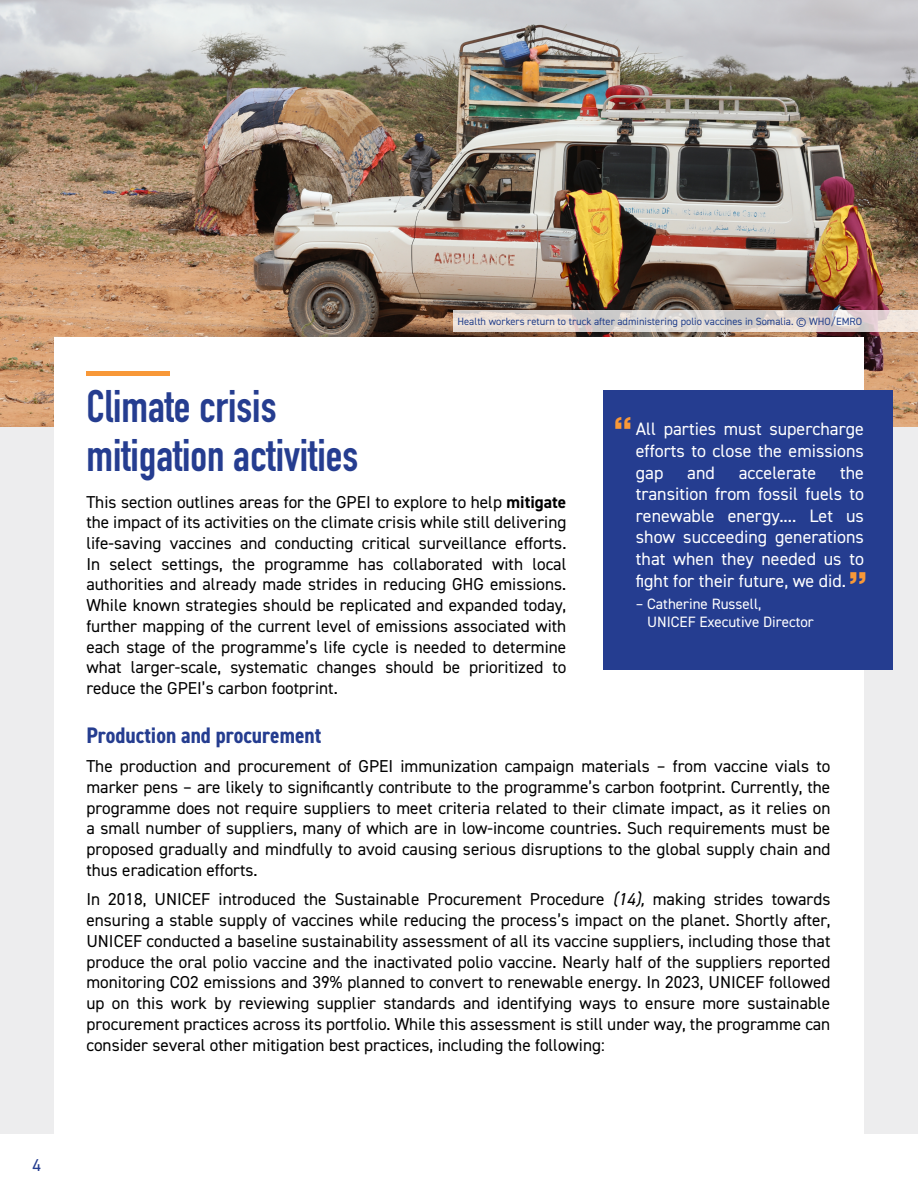
<style>
.page{position:relative;width:918px;height:1188px;background:#fff}
.page>*{position:absolute;margin:0;border:0;box-sizing:border-box;transform-origin:0 0}
.t1{font:700 45px/49.5px "DIN Condensed";color:#253d90}
.t2{font:36px "Krungthep";color:#f89838}
.t3{font:700 condensed 22.5px "DIN2014";color:#253d90}
.t4{font:18px/21.6px "DIN2014";color:#fff;text-align:justify}
.t5{font:17.25px/20.7px "DIN2014";color:#000;text-align:justify}
.t6{font:17.25px "DIN2014";color:#253d90}
.t7{font:15px/18px "DIN2014";color:#fff}
.t8{font:10.5px "DIN2014";color:#25418b}
.s1{font-weight:700}
.s2{font-style:italic}
</style>
<div class="page">
<div style="left:0;top:427px;width:918px;height:710px;background:#ededee"></div>
<img style="left:0;top:0;width:918px;height:427px">
<div style="left:54px;top:338px;width:810px;height:796px;background:#fff"></div>
<hr style="left:86px;top:372px;width:84px;height:4px;background:#f89838">
<div style="left:603px;top:390px;width:290px;height:280px;background:#253d90"></div>
<div style="left:0;top:1134px;width:918px;height:54px;background:#fff"></div>
<svg style="left:453px;top:311px;width:465px;height:21px;background:#e0d8d4"></svg>
<p class="t6" style="left:33px;top:1155px;width:10px">4</p>
<p class="t8" style="left:458px;top:315px;width:406px">Health workers return to truck after administering polio vaccines in Somalia. © WHO/EMRO</p>
<h1 class="t1" style="left:86px;top:381px;width:273px">Climate crisis mitigation activities</h1>
<h2 class="t2" style="left:613px;top:410px;width:23px">“</h2>
<p class="t4" style="left:636px;top:418px;width:230px">All parties must supercharge efforts to close the emissions gap</p>
<p class="t4" style="left:636px;top:461px;width:230px;text-indent:204px">the transition from fossil fuels to renewable energy.... Let us show succeeding generations that when they needed us to fight for their future, we did.</p>
<p class="t7" style="left:647px;top:595px;width:168px;text-indent:-11px">– Catherine Russell,<br>UNICEF Executive Director</p>
<p class="t4" style="left:687px;top:461px;width:29px">and</p>
<p class="t4" style="left:739px;top:461px;width:79px">accelerate</p>
<p class="t5" style="left:86px;top:491px;width:482px">This section outlines areas for the GPEI to explore to help <span class="s1">mitigate </span>the impact of its activities on the climate crisis while still delivering life-saving vaccines and conducting critical surveillance efforts.<br>In select settings, the programme has collaborated with local authorities and already made strides in reducing GHG emissions.<br>While known strategies should be replicated and expanded today, further mapping of the current level of emissions associated with each stage of the programme’s life cycle is needed to determine what larger-scale, systematic changes should be prioritized to reduce the GPEI’s carbon footprint.</p>
<h3 class="t3" style="left:86px;top:720px;width:236px">Production and procurement</h3>
<p class="t5" style="left:86px;top:756px;width:746px">The production and procurement of GPEI immunization campaign materials – from vaccine vials to marker pens – are likely to significantly contribute to the programme’s carbon footprint. Currently, the programme does not require suppliers to meet criteria related to their climate impact, as it relies on a small number of suppliers, many of which are in low-income countries. Such requirements must be proposed gradually and mindfully to avoid causing serious disruptions to the global supply chain and thus eradication efforts.</p>
<p class="t5" style="left:86px;top:889px;width:746px">In 2018, UNICEF introduced the Sustainable Procurement Procedure <span class="s2">(14),</span> making strides towards ensuring a stable supply of vaccines while reducing the process’s impact on the planet. Shortly after, UNICEF conducted a baseline sustainability assessment of all its vaccine suppliers, including those that produce the oral polio vaccine and the inactivated polio vaccine. Nearly half of the suppliers reported monitoring CO2 emissions and 39% planned to convert to renewable energy. In 2023, UNICEF followed up on this work by reviewing supplier standards and identifying ways to ensure more sustainable procurement practices across its portfolio. While this assessment is still under way, the programme can consider several other mitigation best practices, including the following:</p>
<h2 class="t2" style="left:868px;top:591px;width:23px;rotate:-180deg">“</h2>
</div>
